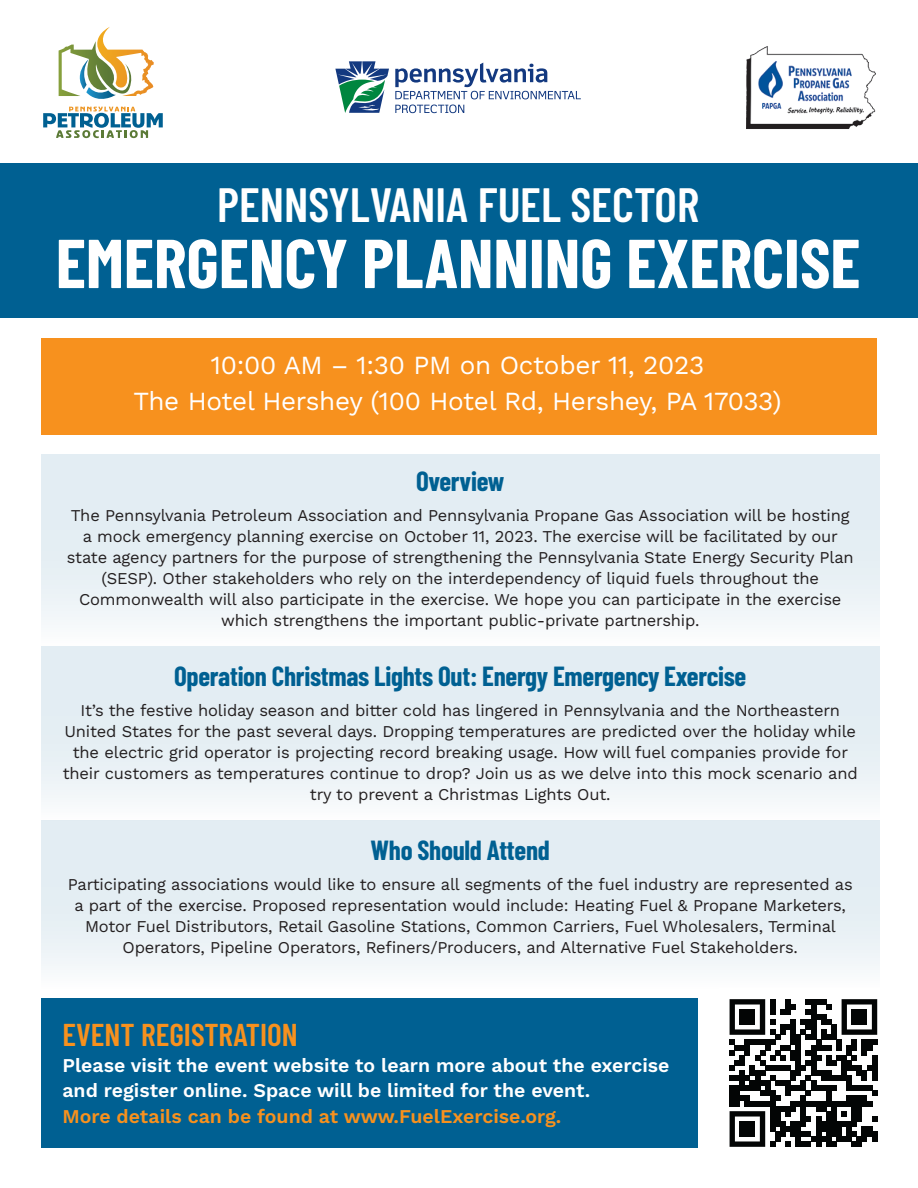
<style>
.page{position:relative;width:918px;height:1188px;background:#fff}
.page>*{position:absolute;margin:0;border:0;box-sizing:border-box;transform-origin:0 0}
.t1{font:700 69px "Barlow Condensed";color:#fff}
.t2{font:600 48px "Barlow Condensed";color:#fff}
.t3{font:600 31.5px "Barlow Condensed";color:#f7911e}
.t4{font:700 27px "Barlow Condensed";letter-spacing:-.01em;color:#006092}
.t5{font:26.1px/36px "Work Sans";letter-spacing:-.01em;color:#fff;text-align:center}
.t6{font:19.5px/25.5px "Work Sans";color:#fff}
.t7{font:19.5px "Work Sans";color:#f7911e}
.t8{font:16.5px/21px "Work Sans";letter-spacing:-.01em;color:#231f20;text-align:center}
</style>
<div class="page">
<svg style="left:395px;top:63px;width:186px;height:36px"></svg>
<svg style="left:395px;top:105px;width:69px;height:8px"></svg>
<svg style="left:335px;top:61px;width:54px;height:52px"></svg>
<div style="left:42px;top:454px;width:837px;height:192px;background:linear-gradient(to bottom,#dde9f0,#f4f8fa)"></div>
<div style="left:42px;top:647px;width:837px;height:174px;background:linear-gradient(to bottom,#dde9f0,#f4f8fa)"></div>
<div style="left:42px;top:821px;width:837px;height:168px;background:linear-gradient(to bottom,#dde9f0,#f4f8fa)"></div>
<div style="left:41px;top:338px;width:836px;height:96px;background:#f7911e"></div>
<div style="left:41px;top:998px;width:657px;height:150px;background:#006092"></div>
<div style="left:0;top:163px;width:918px;height:155px;background:#006092"></div>
<svg style="left:43px;top:107px;width:120px;height:31px"></svg>
<img style="left:91px;top:96px;width:23px;height:3px">
<img style="left:58px;top:44px;width:33px;height:52px">
<img style="left:91px;top:27px;width:63px;height:69px">
<img style="left:746px;top:46px;width:130px;height:83px">
<svg style="left:730px;top:999px;width:147px;height:148px"></svg>
<div style="left:740px;top:1009px;width:15px;height:16px;background:#030505"></div>
<div style="left:852px;top:1009px;width:15px;height:16px;background:#030505"></div>
<div style="left:740px;top:1121px;width:15px;height:16px;background:#030505"></div>
<h2 class="t2" style="left:217px;top:171px;width:484px">PENNSYLVANIA FUEL SECTOR</h2>
<h1 class="t1" style="left:56px;top:214px;width:806px">EMERGENCY PLANNING EXERCISE</h1>
<h3 class="t5" style="left:133px;top:346px;width:650px">10:00 AM – 1:30 PM on October 11, 2023<br>The Hotel Hershey (100 Hotel Rd, Hershey, PA 17033)</h3>
<h3 class="t4" style="left:416px;top:462px;width:90px">Overview</h3>
<p class="t8" style="left:67px;top:504px;width:788px">The Pennsylvania Petroleum Association and Pennsylvania Propane Gas Association will be hosting a mock emergency planning exercise on October 11, 2023. The exercise will be facilitated by our state agency partners for the purpose of strengthening the Pennsylvania State Energy Security Plan (SESP). Other stakeholders who rely on the interdependency of liquid fuels throughout the Commonwealth will also participate in the exercise. We hope you can participate in the exercise which strengthens the important public-private partnership.</p>
<h3 class="t4" style="left:174px;top:657px;width:574px">Operation Christmas Lights Out: Energy Emergency Exercise</h3>
<p class="t8" style="left:63px;top:699px;width:796px">It’s the festive holiday season and bitter cold has lingered in Pennsylvania and the Northeastern United States for the past several days. Dropping temperatures are predicted over the holiday while the electric grid operator is projecting record breaking usage. How will fuel companies provide for their customers as temperatures continue to drop? Join us as we delve into this mock scenario and try to prevent a Christmas Lights Out.</p>
<h3 class="t4" style="left:371px;top:831px;width:181px">Who Should Attend</h3>
<p class="t8" style="left:68px;top:873px;width:787px">Participating associations would like to ensure all segments of the fuel industry are represented as a part of the exercise. Proposed representation would include: Heating Fuel &amp; Propane Marketers, Motor Fuel Distributors, Retail Gasoline Stations, Common Carriers, Fuel Wholesalers, Terminal Operators, Pipeline Operators, Refiners/Producers, and Alternative Fuel Stakeholders.</p>
<h3 class="t3" style="left:62px;top:1013px;width:237px">EVENT REGISTRATION</h3>
<p class="t6" style="left:62px;top:1052px;width:609px">Please visit the event website to learn more about the exercise and register online. Space will be limited for the event.</p>
<p class="t7" style="left:62px;top:1101px;width:501px">More details can be found at www.FuelExercise.org.</p>
</div>
